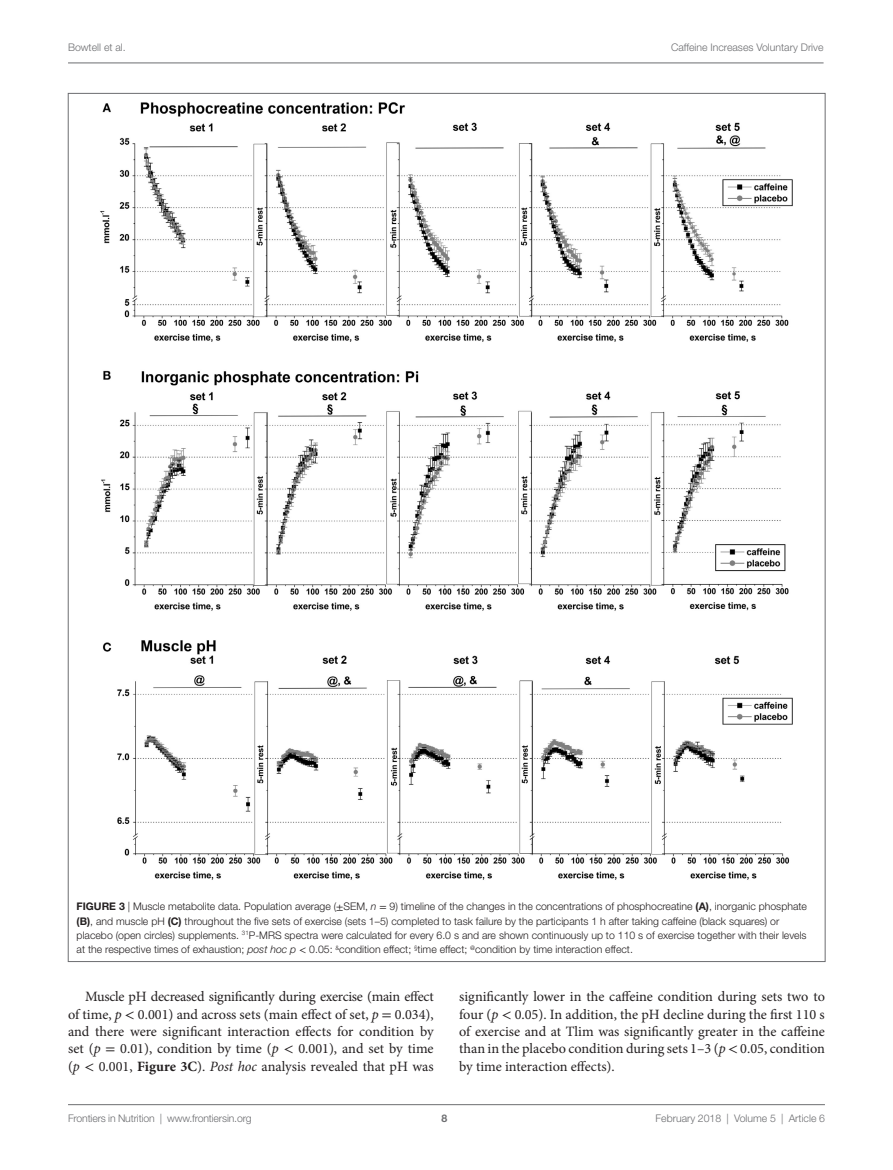
<style>
.page{position:relative;width:893px;height:1170px;background:#fff}
.page>*{position:absolute;margin:0;border:0;box-sizing:border-box;transform-origin:0 0}
.t1{font:14.25px/17.2px "Minion Pro";color:#231f20;text-align:justify}
.t2{font:300 10.5px/14.2px "Helvetica Neue LT Std";color:#231f20}
.t3{font:300 10.5px "Helvetica Neue LT Std";color:#6c6d70}
.t4{font:700 10.5px "Helvetica Neue LT Std";color:#6c6d70}
.s1{font-weight:700}
.s2{font-family:"STIX General";font-weight:400}
.s3{font-style:italic}
.s4{font-family:"STIX General"}
</style>
<div class="page">
<img style="left:100px;top:102px;width:693px;height:778px">
<hr style="left:68px;top:63px;width:756px;height:1px;background:#6c6d70">
<hr style="left:68px;top:1104px;width:757px;height:1px;background:#6c6d70">
<p class="t3" style="left:68px;top:41px;width:59px">Bowtell et al.</p>
<p class="t3" style="left:671px;top:41px;width:154px">Caffeine Increases Voluntary Drive</p>
<p class="t2" style="left:77px;top:899px;width:732px"><span class="s1">FIG URE 3</span> | Muscle metabolite data. Population average (<span class="s2">±</span>SEM, <span class="s3">n</span> <span class="s2">=</span> 9) timeline of the changes in the concentrations of phosphocreatine <span class="s1">(A)</span>, inorganic phosphate <span class="s1">(B)</span>, and muscle pH <span class="s1">(C)</span> throughout the five sets of exercise (sets 1–5) completed to task failure by the participants 1 h after taking caffeine (black squares) or placebo (open circles) supplements. <sup>31</sup>P-MRS spectra were calculated for every 6.0 s and are shown continuously up to 110 s of exercise together with their levels at the respective times of exhaustion; <span class="s3">post hoc p</span> <span class="s2">&lt;</span> 0.05: <sup>&amp;</sup>condition effect; <sup>§</sup>time effect; <sup>@</sup>condition by time interaction effect.</p>
<p class="t1" style="left:68px;top:988px;width:367px;text-indent:17px">Muscle pH decreased significantly during exercise (main effect of time, <span class="s3">p</span> <span class="s4">&lt;</span> 0.001) and across sets (main effect of set, <span class="s3">p</span> <span class="s4">=</span> 0.034), and there were significant interaction effects for condition by set (<span class="s3">p</span> <span class="s4">=</span> 0.01), condition by time (<span class="s3">p</span> <span class="s4">&lt;</span> 0.001), and set by time (<span class="s3">p</span> <span class="s4">&lt;</span> 0.001, <span class="s1">Figure 3C</span>). <span class="s3">Post hoc</span> analysis revealed that pH was</p>
<p class="t1" style="left:459px;top:988px;width:367px">significantly lower in the caffeine condition during sets two to four (<span class="s3">p</span> <span class="s4">&lt;</span> 0.05). In addition, the pH decline during the first 110 s of exercise and at Tlim was significantly greater in the caffeine than in the placebo condition during sets 1–3 (<span class="s3">p</span> <span class="s4">&lt;</span> 0.05, condition by time interaction effects).</p>
<p class="t3" style="left:68px;top:1111px;width:185px">Frontiers in Nutrition | www.frontiersin.org</p>
<p class="t3" style="left:656px;top:1111px;width:171px">February 2018 | Volume 5 | Article 6</p>
<p class="t4" style="left:441px;top:1111px;width:7px">8</p>
</div>
